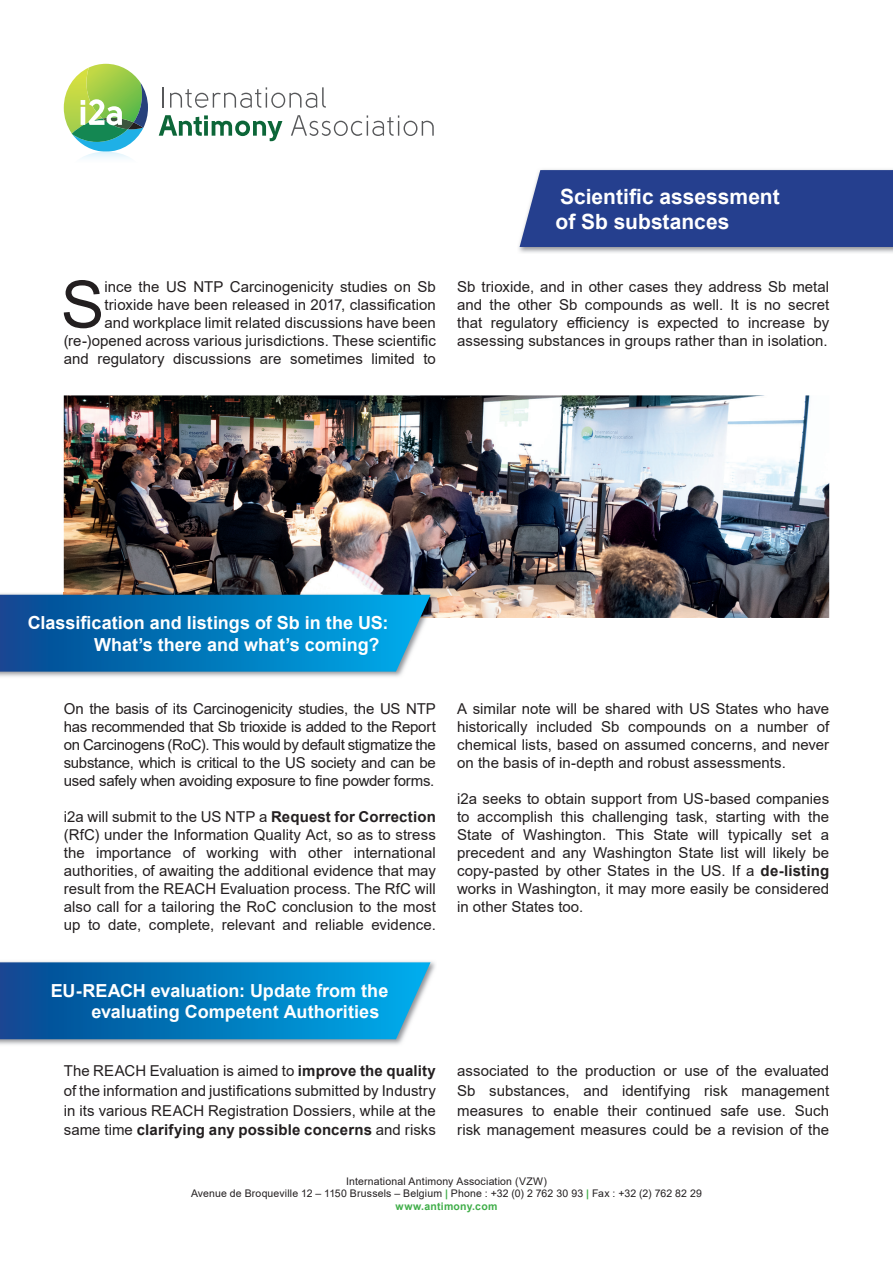
<style>
.page{position:relative;width:893px;height:1263px;background:#fff}
.page>*{position:absolute;margin:0;border:0;box-sizing:border-box;transform-origin:0 0}
.t1{font:65.25px "Arial";color:#231f20}
.t2{font:700 21px/25.2px "Arial";color:#fff}
.t3{font:700 18px/21.6px "Arial";color:#fff}
.t4{font:15px/18px "Arial";color:#231f20;text-align:justify}
.t5{font:10.5px/12.6px "Arial";letter-spacing:.015em;color:#231f20;text-align:center}
.s1{font-weight:700}
.s2{font-weight:700;color:#40ae49}
</style>
<div class="page">
<svg style="left:163px;top:87px;width:1px;height:21px"></svg>
<svg style="left:170px;top:87px;width:156px;height:21px"></svg>
<svg style="left:159px;top:115px;width:123px;height:27px"></svg>
<svg style="left:291px;top:115px;width:143px;height:21px"></svg>
<svg style="left:64px;top:64px;width:84px;height:88px"></svg>
<img style="left:518px;top:169px;width:375px;height:84px">
<div style="left:520px;top:170px;width:373px;height:77px;background:#253f8e"></div>
<img style="left:64px;top:395px;width:765px;height:223px">
<img style="left:0;top:592px;width:403px;height:85px">
<img style="left:64px;top:592px;width:373px;height:26px">
<svg style="left:0;top:595px;width:431px;height:77px;background:#0b7cbd"></svg>
<img style="left:0;top:961px;width:435px;height:84px">
<svg style="left:0;top:962px;width:431px;height:77px;background:#0c7dbd"></svg>
<h2 class="t2" style="left:556px;top:184px;width:226px">Scientific assessment of Sb substances</h2>
<h1 class="t1" style="left:61px;top:260px;width:45px">S</h1>
<p class="t4" style="left:64px;top:277px;width:374px;text-align:right">ince the US NTP Carcinogenicity studies on Sb trioxide have been released in 2017, classification<br>and workplace limit related discussions have been (re-)opened across various jurisdictions. These scientific and regulatory discussions are sometimes limited to</p>
<p class="t4" style="left:457px;top:277px;width:374px">Sb trioxide, and in other cases they address Sb metal and the other Sb compounds as well. It is no secret that regulatory efficiency is expected to increase by assessing substances in groups rather than in isolation.</p>
<p class="t3" style="left:94px;top:612px;width:296px;text-indent:-66px">Classification and listings of Sb in the US:<br>What’s there and what’s coming?</p>
<p class="t4" style="left:64px;top:700px;width:374px">On the basis of its Carcinogenicity studies, the US NTP has recommended that Sb trioxide is added to the Report on Carcinogens (RoC). This would by default stigmatize the substance, which is critical to the US society and can be used safely when avoiding exposure to fine powder forms.</p>
<p class="t4" style="left:64px;top:808px;width:374px">i2a will submit to the US NTP a <span class="s1">Request for Correction </span>(RfC) under the Information Quality Act, so as to stress the importance of working with other international authorities, of awaiting the additional evidence that may result from the REACH Evaluation process. The RfC will also call for a tailoring the RoC conclusion to the most up to date, complete, relevant and reliable evidence.</p>
<p class="t3" style="left:91px;top:980px;width:298px;text-indent:-41px">EU-REACH evaluation: Update from the evaluating Competent Authorities</p>
<p class="t4" style="left:457px;top:700px;width:374px">A similar note will be shared with US States who have historically included Sb compounds on a number of chemical lists, based on assumed concerns, and never on the basis of in-depth and robust assessments.</p>
<p class="t4" style="left:457px;top:790px;width:374px">i2a seeks to obtain support from US-based companies to accomplish this challenging task, starting with the State of Washington. This State will typically set a precedent and any Washington State list will likely be copy-pasted by other States in the US. If a <span class="s1">de-listing </span>works in Washington, it may more easily be considered in other States too.</p>
<p class="t4" style="left:64px;top:1061px;width:374px;line-height:19.8px">The REACH Evaluation is aimed to <span class="s1">improve the quality </span>of the information and justifications submitted by Industry in its various REACH Registration Dossiers, while at the same time <span class="s1">clarifying any possible concerns</span> and risks</p>
<p class="t4" style="left:457px;top:1060px;width:374px;line-height:19.8px">associated to the production or use of the evaluated Sb substances, and identifying risk management measures to enable their continued safe use. Such risk management measures could be a revision of the</p>
<p class="t5" style="left:191px;top:1174px;width:512px">International Antimony Association (VZW)<br>Avenue de Broqueville 12 – 1150 Brussels – Belgium <span class="s2">|</span> Phone : +32 (0) 2 762 30 93 <span class="s2">|</span> Fax : +32 (2) 762 82 29 <span class="s2">www.antimony.com</span></p>
</div>
